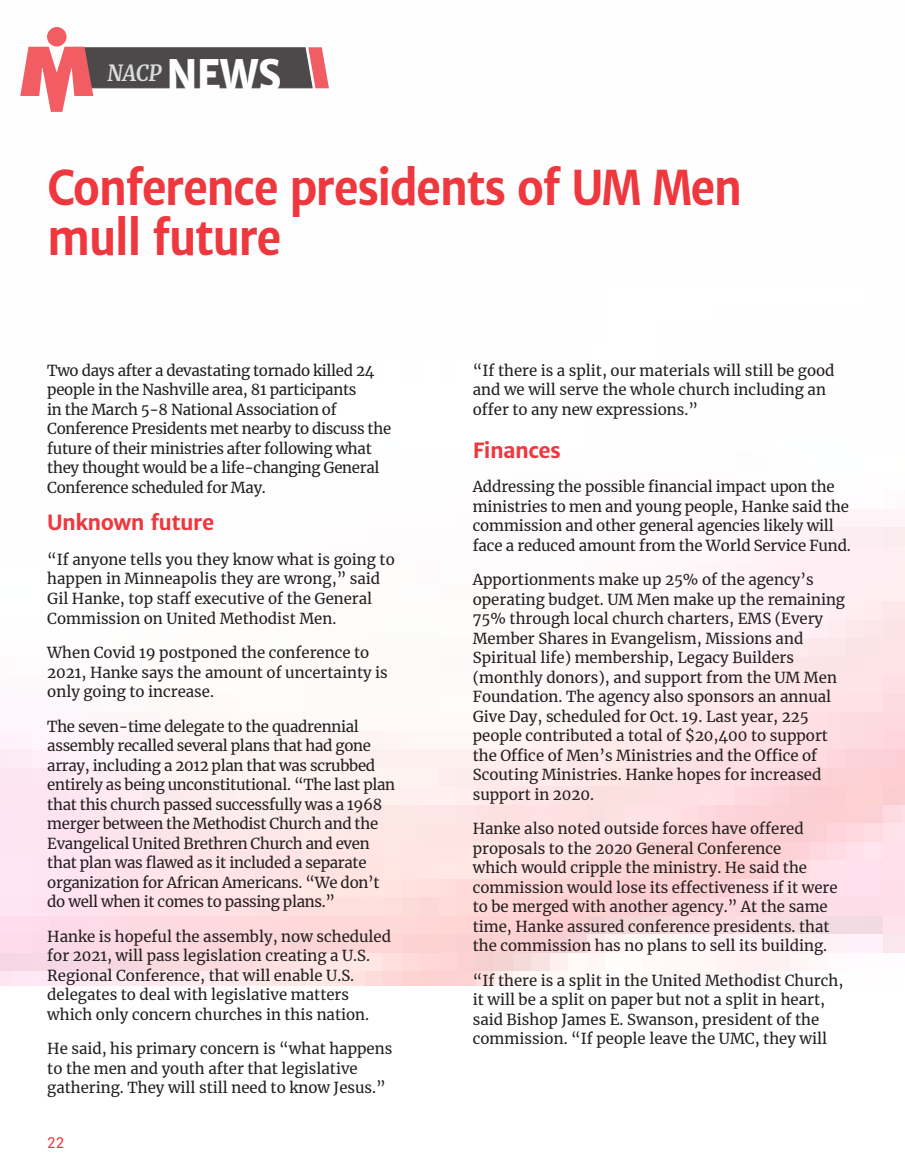
<style>
.page{position:relative;width:905px;height:1175px;background:#fff}
.page>*{position:absolute;margin:0;border:0;box-sizing:border-box;transform-origin:0 0}
.t1{font:700 48px/49.5px "Merriweather Sans";letter-spacing:-.04em;color:#ef373e;scale:.9 1}
.t2{font:italic 700 22.5px "Merriweather";color:#d1d3d4;scale:.9 1}
.t3{font:700 21px "Merriweather Sans";letter-spacing:-.03em;color:#ef373e}
.t4{font:15px/19.5px "Merriweather";color:#231f20}
.t5{font:15px/19.5px "Merriweather";letter-spacing:-.02em;color:#231f20}
.t6{font:15px "Roboto";color:#ef373e}
.s1{font-family:"Merriweather Sans";font-weight:800;font-style:normal;font-size:43.5px;color:#fff}
</style>
<div class="page">
<img style="left:0;top:27px;width:904px;height:958px">
<h2 class="t2" style="left:107px;top:57px;width:194px">NACP <span class="s1">NEWS</span></h2>
<h1 class="t1" style="left:47px;top:163px;width:773px">Conference presidents of UM Men mull future</h1>
<p class="t5" style="left:47px;top:360px;width:345px">Two days after a devastating tornado killed 24 people in the Nashville area, 81 participants<br>in the March 5-8 National Association of Conference Presidents met nearby to discuss the future of their ministries after following what they thought would be a life-changing General Conference scheduled for May.</p>
<h3 class="t3" style="left:47px;top:509px;width:168px">Unknown future</h3>
<p class="t4" style="left:47px;top:549px;width:349px">“If anyone tells you they know what is going to happen in Minneapolis they are wrong,” said Gil Hanke, top staff executive of the General Commission on United Methodist Men.</p>
<p class="t4" style="left:47px;top:642px;width:342px">When Covid 19 postponed the conference to<br>2021, Hanke says the amount of uncertainty is only going to increase.</p>
<p class="t5" style="left:47px;top:716px;width:349px">The seven-time delegate to the quadrennial assembly recalled several plans that had gone array, including a 2012 plan that was scrubbed entirely as being unconstitutional. “The last plan that this church passed successfully was a 1968 merger between the Methodist Church and the Evangelical United Brethren Church and even that plan was flawed as it included a separate organization for African Americans. “We don’t do well when it comes to passing plans.”</p>
<p class="t4" style="left:47px;top:926px;width:345px">Hanke is hopeful the assembly, now scheduled for 2021, will pass legislation creating a U.S.<br>Regional Conference, that will enable U.S. delegates to deal with legislative matters which only concern churches in this nation.</p>
<p class="t4" style="left:47px;top:1038px;width:346px">He said, his primary concern is “what happens to the men and youth after that legislative gathering. They will still need to know Jesus.”</p>
<p class="t6" style="left:47px;top:1132px;width:18px">22</p>
<p class="t4" style="left:472px;top:360px;width:363px">“If there is a split, our materials will still be good and we will serve the whole church including an offer to any new expressions.”</p>
<h3 class="t3" style="left:472px;top:437px;width:90px">Finances</h3>
<p class="t4" style="left:472px;top:476px;width:379px">Addressing the possible financial impact upon the ministries to men and young people, Hanke said the commission and other general agencies likely will face a reduced amount from the World Service Fund.</p>
<p class="t4" style="left:472px;top:569px;width:374px">Apportionments make up 25% of the agency’s operating budget. UM Men make up the remaining 75% through local church charters, EMS (Every Member Shares in Evangelism, Missions and Spiritual life) membership, Legacy Builders (monthly donors), and support from the UM Men Foundation. The agency also sponsors an annual Give Day, scheduled for Oct. 19. Last year, 225 people contributed a total of $20,400 to support the Office of Men’s Ministries and the Office of Scouting Ministries. Hanke hopes for increased support in 2020.</p>
<p class="t4" style="left:472px;top:818px;width:366px">Hanke also noted outside forces have offered proposals to the 2020 General Conference<br>which would cripple the ministry. He said the commission would lose its effectiveness if it were to be merged with another agency.” At the same time, Hanke assured conference presidents. that the commission has no plans to sell its building.</p>
<p class="t4" style="left:472px;top:970px;width:372px">“If there is a split in the United Methodist Church, it will be a split on paper but not a split in heart, said Bishop James E. Swanson, president of the commission. “If people leave the UMC, they will</p>
</div>
